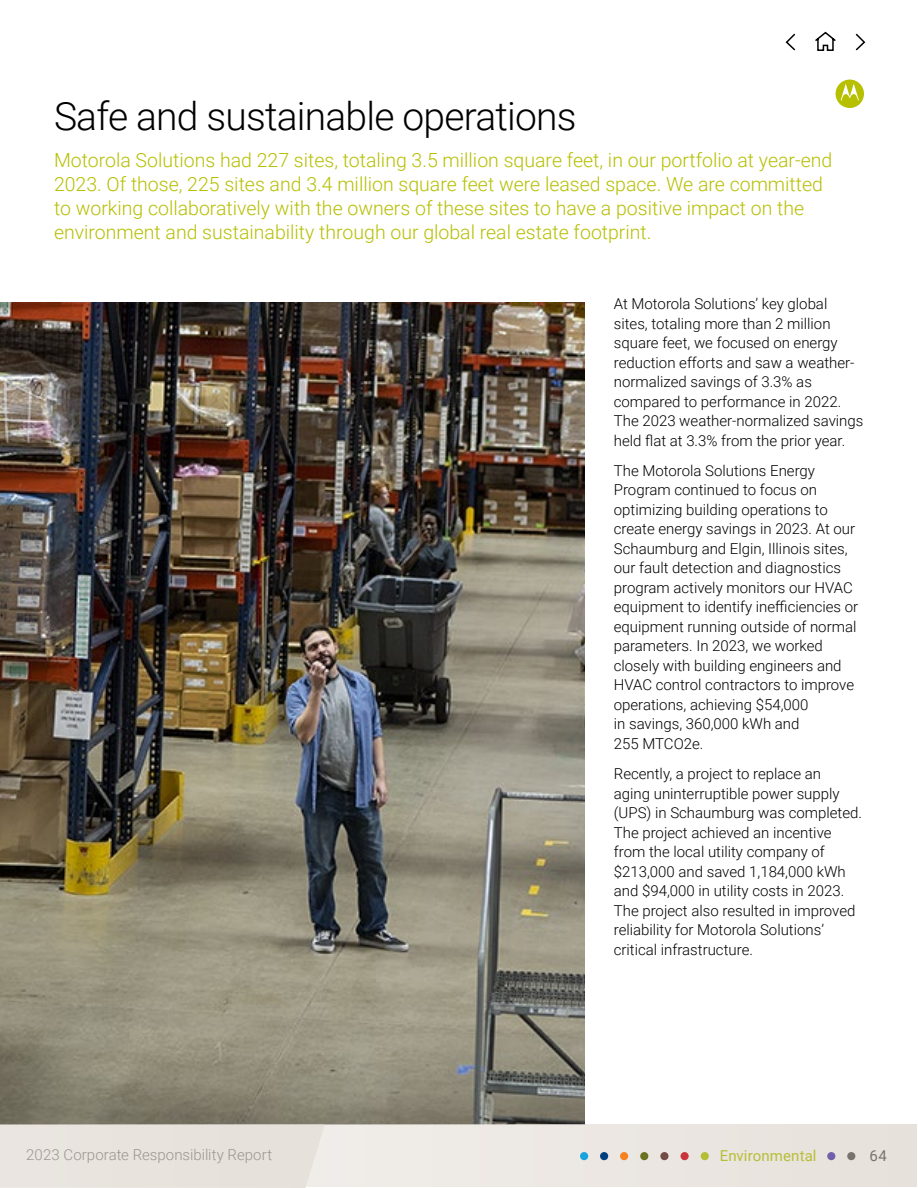
<style>
.page{position:relative;width:918px;height:1188px;background:#fff}
.page>*{position:absolute;margin:0;border:0;box-sizing:border-box;transform-origin:0 0}
.t1{font:300 39px "Roboto";letter-spacing:-.02em;color:#000}
.t2{font:300 19.5px/24px "Roboto";color:#b6bf00}
.t3{font:300 15px/19.5px "Roboto";color:#000}
.t4{font:300 15px "Roboto";letter-spacing:.005em;color:#9b9590}
.t5{font:15px "Roboto";letter-spacing:.005em;color:#b5bf35}
.t6{font:15px "Roboto";color:#78736e}
</style>
<div class="page">
<img style="left:0;top:302px;width:584px;height:823px">
<svg style="left:836px;top:80px;width:28px;height:28px"></svg>
<svg style="left:785px;top:33px;width:11px;height:18px"></svg>
<svg style="left:855px;top:33px;width:11px;height:18px"></svg>
<svg style="left:815px;top:31px;width:21px;height:20px"></svg>
<div style="left:1px;top:1125px;width:916px;height:62px;background:#e7e1db"></div>
<div style="left:827px;top:1152px;width:8px;height:8px;background:#7161aa;border-radius:50%"></div>
<div style="left:847px;top:1152px;width:8px;height:8px;background:#78736e;border-radius:50%"></div>
<div style="left:640px;top:1152px;width:8px;height:8px;background:#6b711e;border-radius:50%"></div>
<div style="left:660px;top:1152px;width:9px;height:8px;background:#734c45;border-radius:50%"></div>
<div style="left:681px;top:1152px;width:8px;height:8px;background:#cb333b;border-radius:50%"></div>
<div style="left:701px;top:1152px;width:8px;height:8px;background:#b5bf35;border-radius:50%"></div>
<div style="left:580px;top:1152px;width:8px;height:8px;background:#19a3dd;border-radius:50%"></div>
<div style="left:600px;top:1152px;width:8px;height:8px;background:#004080;border-radius:50%"></div>
<div style="left:620px;top:1152px;width:8px;height:8px;background:#f58220;border-radius:50%"></div>
<h1 class="t1" style="left:54px;top:89px;width:524px">Safe and sustainable operations</h1>
<p class="t2" style="left:54px;top:148px;width:780px">Motorola Solutions had 227 sites, totaling 3.5 million square feet, in our portfolio at year-end 2023. Of those, 225 sites and 3.4 million square feet were leased space. We are committed to working collaboratively with the owners of these sites to have a positive impact on the environment and sustainability through our global real estate footprint.</p>
<p class="t3" style="left:614px;top:294px;width:251px">At Motorola Solutions’ key global sites, totaling more than 2 million square feet, we focused on energy reduction efforts and saw a weather&shy;normalized savings of 3.3% as compared to performance in 2022.<br>The 2023 weather-normalized savings held flat at 3.3% from the prior year.</p>
<p class="t3" style="left:614px;top:460px;width:246px">The Motorola Solutions Energy Program continued to focus on optimizing building operations to create energy savings in 2023. At our Schaumburg and Elgin, Illinois sites, our fault detection and diagnostics program actively monitors our HVAC equipment to identify inefficiencies or equipment running outside of normal parameters. In 2023, we worked closely with building engineers and HVAC control contractors to improve operations, achieving $54,000<br>in savings, 360,000 kWh and<br>255 MTCO2e.</p>
<p class="t3" style="left:614px;top:764px;width:250px">Recently, a project to replace an<br>aging uninterruptible power supply (UPS) in Schaumburg was completed.<br>The project achieved an incentive from the local utility company of $213,000 and saved 1,184,000 kWh and $94,000 in utility costs in 2023.<br>The project also resulted in improved reliability for Motorola Solutions’ critical infrastructure.</p>
<p class="t4" style="left:26px;top:1145px;width:247px">2023 Corporate Responsibility Report</p>
<p class="t5" style="left:720px;top:1145px;width:98px">Environmental</p>
<p class="t6" style="left:869px;top:1145px;width:19px">64</p>
</div>
